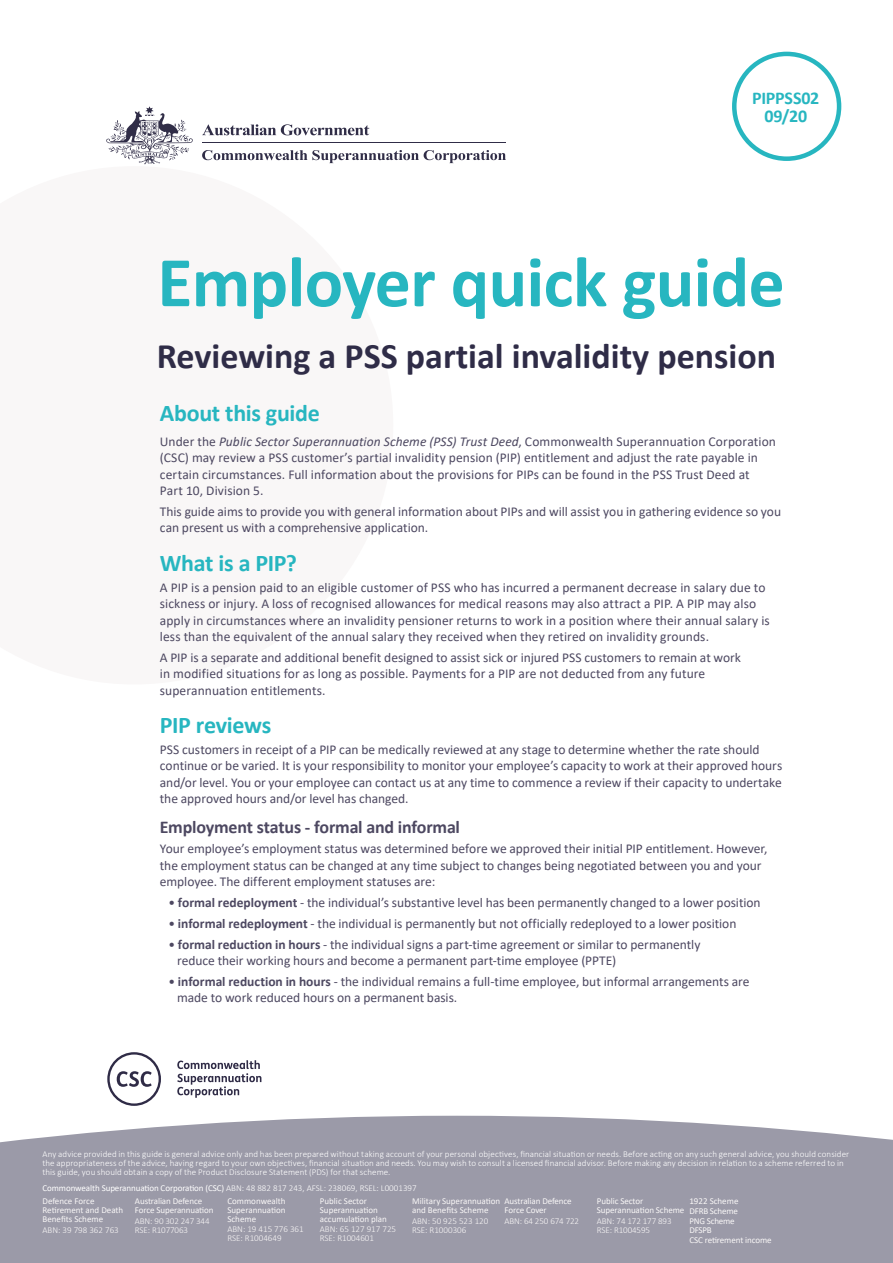
<style>
.page{position:relative;width:893px;height:1263px;background:#fff}
.page>*{position:absolute;margin:0;border:0;box-sizing:border-box;transform-origin:0 0}
.t1{font:700 72px "Calibri";letter-spacing:-.01em;color:#27b6c0}
.t2{font:700 36px "Calibri";color:#2f2c47}
.t3{font:700 24px "Calibri";letter-spacing:-.015em;color:#27b6c0}
.t4{font:700 18px "Calibri";letter-spacing:-.01em;color:#4d4861}
.t5{font:700 18px/18px "Calibri";letter-spacing:-.01em;color:#27b6c0;text-align:center}
.t6{font:13.5px/16.5px "Calibri";color:#4d4861}
.t7{font:300 9px/9px "Calibri";letter-spacing:.01em;color:#fff}
.t8{font:9px/9px "Calibri";letter-spacing:-.01em;color:#f9f7f7}
.t9{font:300 9px/9px "Calibri";color:#f9f7f7}
.t10{font:9px/13.2px "Calibri";letter-spacing:-.01em;color:#fff}
.s1{font-style:italic}
.s2{font-weight:700}
.s3{font-weight:300}
.s4{color:#f9f7f7}
</style>
<div class="page">
<svg style="left:107px;top:1052px;width:54px;height:54px"></svg>
<svg style="left:177px;top:1060px;width:84px;height:38px"></svg>
<div style="left:0;top:1116px;width:893px;height:147px;background:#9b9aa8"></div>
<svg style="left:106px;top:106px;width:87px;height:58px"></svg>
<hr style="left:202px;top:142px;width:304px;height:1px;background:#302d47">
<svg style="left:202px;top:150px;width:304px;height:13px"></svg>
<svg style="left:202px;top:124px;width:167px;height:11px"></svg>
<div style="left:732px;top:52px;width:109px;height:109px;border:4px solid #27b6c0;border-radius:50%"></div>
<h3 class="t5" style="left:752px;top:89px;width:69px">PIPPSS02<br>09/20</h3>
<h1 class="t1" style="left:157px;top:231px;width:629px">Employer quick guide</h1>
<h2 class="t2" style="left:157px;top:331px;width:621px">Reviewing a PSS partial invalidity pension</h2>
<h3 class="t3" style="left:160px;top:396px;width:161px">About this guide</h3>
<p class="t6" style="left:160px;top:433px;width:618px">Under the <span class="s1">Public Sector Superannuation Scheme (PSS) Trust Deed</span>, Commonwealth Superannuation Corporation (CSC) may review a PSS customer’s partial invalidity pension (PIP) entitlement and adjust the rate payable in certain circumstances. Full information about the provisions for PIPs can be found in the PSS Trust Deed at Part 10, Division 5.</p>
<p class="t6" style="left:160px;top:503px;width:623px">This guide aims to provide you with general information about PIPs and will assist you in gathering evidence so you can present us with a comprehensive application.</p>
<h3 class="t3" style="left:160px;top:546px;width:139px">What is a PIP?</h3>
<p class="t6" style="left:160px;top:578px;width:611px">A PIP is a pension paid to an eligible customer of PSS who has incurred a permanent decrease in salary due to sickness or injury. A loss of recognised allowances for medical reasons may also attract a PIP. A PIP may also apply in circumstances where an invalidity pensioner returns to work in a position where their annual salary is less than the equivalent of the annual salary they received when they retired on invalidity grounds.</p>
<p class="t6" style="left:160px;top:649px;width:583px">A PIP is a separate and additional benefit designed to assist sick or injured PSS customers to remain at work in modified situations for as long as possible. Payments for a PIP are not deducted from any future superannuation entitlements.</p>
<h3 class="t3" style="left:160px;top:708px;width:113px">PIP reviews</h3>
<p class="t6" style="left:160px;top:741px;width:624px">PSS customers in receipt of a PIP can be medically reviewed at any stage to determine whether the rate should continue or be varied. It is your responsibility to monitor your employee’s capacity to work at their approved hours and/or level. You or your employee can contact us at any time to commence a review if their capacity to undertake the approved hours and/or level has changed.</p>
<h3 class="t4" style="left:160px;top:814px;width:302px">Employment status - formal and informal</h3>
<p class="t6" style="left:160px;top:840px;width:609px">Your employee’s employment status was determined before we approved their initial PIP entitlement. However, the employment status can be changed at any time subject to changes being negotiated between you and your employee. The different employment statuses are:</p>
<p class="t6" style="left:168px;top:894px;width:594px">• <span class="s2">formal redeployment</span> - the individual’s substantive level has been permanently changed to a lower position</p>
<p class="t6" style="left:168px;top:915px;width:570px">• <span class="s2">informal redeployment</span> - the individual is permanently but not officially redeployed to a lower position</p>
<p class="t6" style="left:177px;top:935px;width:525px;text-indent:-9px">• <span class="s2">formal reduction in hours</span> - the individual signs a part-time agreement or similar to permanently reduce their working hours and become a permanent part-time employee (PPTE)</p>
<p class="t6" style="left:177px;top:973px;width:574px;text-indent:-9px">• <span class="s2">informal reduction in hours</span> - the individual remains a full-time employee, but informal arrangements are made to work reduced hours on a permanent basis.</p>
<p class="t7" style="left:43px;top:1150px;width:808px">Any advice provided in this guide is general advice only and has been prepared without taking account of your personal objectives, financial situation or needs. Before acting on any such general advice, you should consider the appropriateness of the advice, having regard to your own objectives, financial situation and needs. You may wish to consult a licensed financial advisor. Before making any decision in relation to a scheme referred to in this guide, you should obtain a copy of the Product Disclosure Statement (PDS) for that scheme.</p>
<p class="t10" style="left:43px;top:1181px;width:376px">Commonwealth Superannuation Corporation (CSC) <span class="s3">ABN: 48 882 817 243, AFSL: 238069, RSEL: L0001397<br></span><span class="s4">Defence Force</span></p>
<p class="t8" style="left:43px;top:1205px;width:82px">Retirement and Death<br>Benefits Scheme</p>
<p class="t9" style="left:43px;top:1226px;width:78px">ABN: 39 798 362 763</p>
<p class="t8" style="left:135px;top:1196px;width:80px">Australian Defence<br>Force Superannuation</p>
<p class="t9" style="left:135px;top:1217px;width:76px">ABN: 90 302 247 344<br>RSE: R1077063</p>
<p class="t8" style="left:504px;top:1196px;width:69px">Australian Defence<br>Force Cover</p>
<p class="t9" style="left:504px;top:1217px;width:76px">ABN: 64 250 674 722</p>
<p class="t8" style="left:320px;top:1196px;width:69px">Public Sector<br>Superannuation accumulation plan</p>
<p class="t9" style="left:320px;top:1225px;width:78px">ABN: 65 127 917 725<br>RSE: R1004601</p>
<p class="t8" style="left:412px;top:1196px;width:90px">Military Superannuation and Benefits Scheme</p>
<p class="t9" style="left:412px;top:1216px;width:78px">ABN: 50 925 523 120<br>RSE: R1000306</p>
<p class="t8" style="left:227px;top:1196px;width:60px;text-align:justify">Commonwealth Superannuation Scheme</p>
<p class="t9" style="left:227px;top:1225px;width:78px">ABN: 19 415 776 361<br>RSE: R1004649</p>
<p class="t8" style="left:597px;top:1196px;width:89px">Public Sector<br>Superannuation Scheme</p>
<p class="t9" style="left:597px;top:1217px;width:76px">ABN: 74 172 177 893<br>RSE: R1004595</p>
<p class="t8" style="left:689px;top:1196px;width:84px;line-height:9.8px">1922 Scheme<br>DFRB Scheme<br>PNG Scheme<br>DFSPB<br>CSC retirement income</p>
</div>
